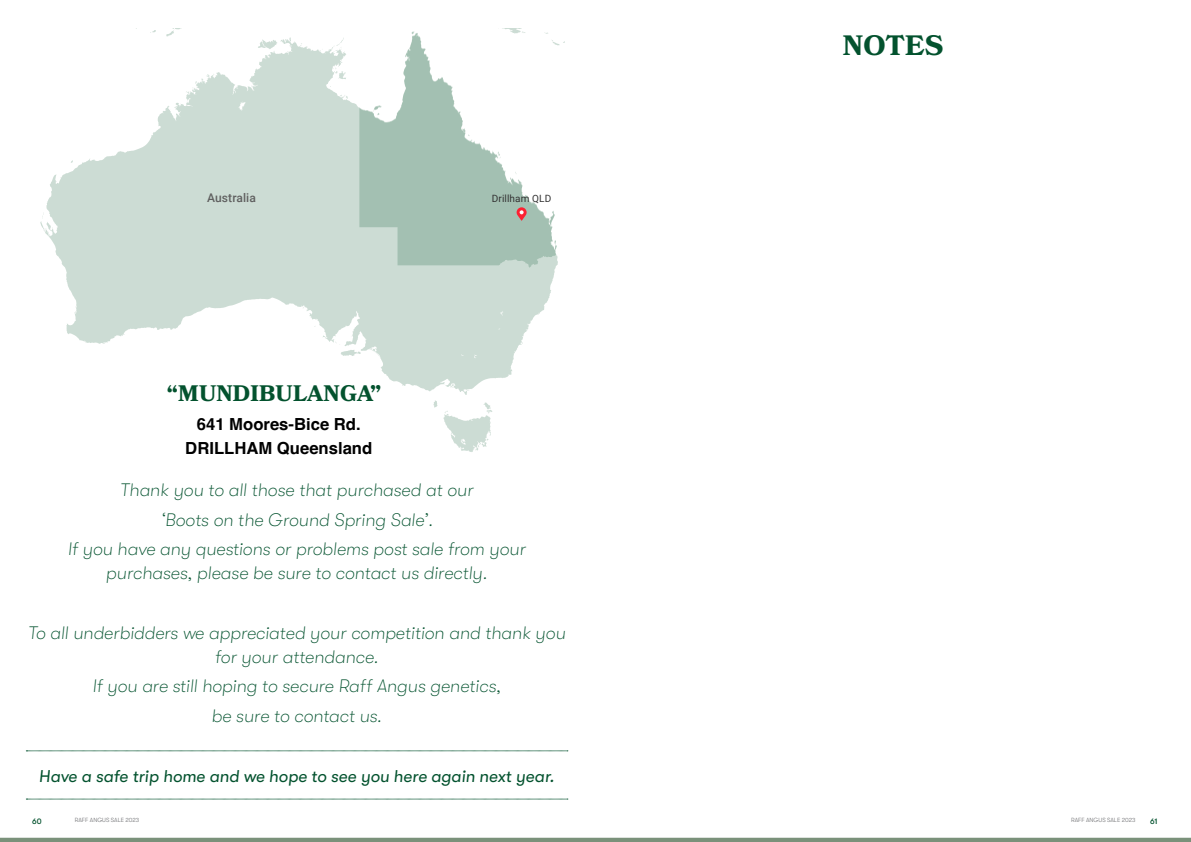
<style>
.page{position:relative;width:1191px;height:842px;background:#fff}
.page>*{position:absolute;margin:0;border:0;box-sizing:border-box;transform-origin:0 0}
.t1{font:700 28px "Bookmania";letter-spacing:.01em;color:#03522e}
.t2{font:700 22.4px "Bookmania";letter-spacing:.01em;color:#03522e}
.t3{font:italic 100 18px/29.7px "GT Walsheim Pro";color:#03522e;text-align:center}
.t4{font:italic 17px "GT Walsheim Pro";color:#03522e}
.t5{font:700 16.7px/23.7px "Helvetica";color:#000;text-align:center}
.t6{font:500 12px "Roboto";letter-spacing:.01em;color:#606060}
.t7{font:10px "Roboto";letter-spacing:.01em;color:#333}
.t8{font:500 8px "GT Walsheim Pro";color:#03522e}
.t9{font:300 6px "GT Walsheim Pro";color:#6d6e71}
</style>
<div class="page">
<hr style="left:0;top:838px;width:1191px;height:4px;background:#7a917a">
<svg style="left:40px;top:28px;width:516px;height:424px"></svg>
<svg style="left:359px;top:28px;width:205px;height:239px"></svg>
<svg style="left:516px;top:207px;width:10px;height:14px"></svg>
<svg style="left:26px;top:751px;width:542px;height:1px"></svg>
<svg style="left:26px;top:799px;width:542px;height:1px"></svg>
<p class="t6" style="left:207px;top:189px;width:50px">Australia</p>
<p class="t7" style="left:492px;top:192px;width:61px">Drillham QLD</p>
<p class="t2" style="left:167px;top:380px;width:216px">“MUNDIBULANGA”</p>
<p class="t5" style="left:185px;top:414px;width:188px">641 Moores-Bice Rd.<br>DRILLHAM Queensland</p>
<p class="t3" style="left:68px;top:475px;width:459px">Thank you to all those that purchased at our<br>‘Boots on the Ground Spring Sale’.<br>If you have any questions or problems post sale from your</p>
<p class="t3" style="left:106px;top:559px;width:383px">purchases, please be sure to contact us directly.</p>
<p class="t3" style="left:28px;top:621px;width:539px;line-height:24px">To all underbidders we appreciated your competition and thank you for your attendance.</p>
<p class="t3" style="left:93px;top:672px;width:410px">If you are still hoping to secure Raff Angus genetics, be sure to contact us.</p>
<p class="t4" style="left:39px;top:766px;width:517px">Have a safe trip home and we hope to see you here again next year.</p>
<h1 class="t1" style="left:842px;top:29px;width:102px">NOTES</h1>
<p class="t8" style="left:32px;top:816px;width:11px">60</p>
<p class="t9" style="left:75px;top:816px;width:66px">RAFF ANGUS SALE 2023</p>
<p class="t9" style="left:1071px;top:816px;width:66px">RAFF ANGUS SALE 2023</p>
<p class="t8" style="left:1150px;top:816px;width:9px">61</p>
</div>
